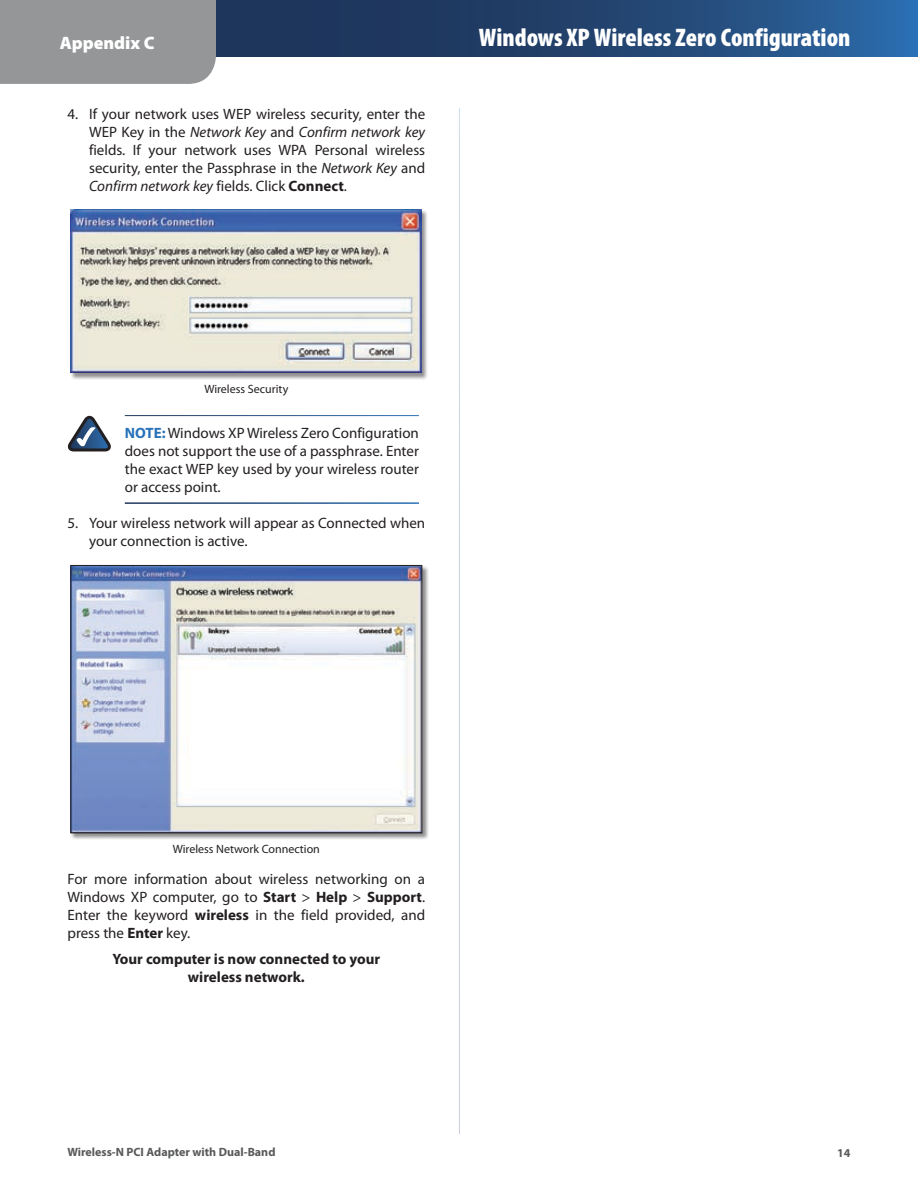
<style>
.page{position:relative;width:918px;height:1188px;background:#fff}
.page>*{position:absolute;margin:0;border:0;box-sizing:border-box;transform-origin:0 0}
.t1{font:900 condensed 25.5px "Myriad Pro";color:#fff}
.t2{font:900 18px "Myriad Pro";color:#fff}
.t3{font:15px/18px "Myriad Pro";color:#231f20;text-align:justify}
.t4{font:700 15px/18px "Myriad Pro";color:#231f20;text-align:center}
.t5{font:12px "Myriad Pro";color:#231f20}
.t6{font:700 12px "Myriad Pro";color:#58595b}
.s1{font-style:italic}
.s2{font-weight:700}
.s3{font-weight:700;color:#2972b9}
</style>
<div class="page">
<div style="left:0;top:0;width:216px;height:84px;background:#949698"></div>
<svg style="left:219px;top:3px;width:696px;height:51px;background:#224573"></svg>
<div style="left:71px;top:210px;width:358px;height:170px;background:#231f20;opacity:.5"></div>
<img style="left:71px;top:210px;width:351px;height:163px">
<svg style="left:68px;top:416px;width:43px;height:35px"></svg>
<div style="left:70px;top:565px;width:359px;height:275px;background:#231f20;opacity:.5"></div>
<img style="left:72px;top:567px;width:348px;height:264px">
<div style="left:70px;top:565px;width:352px;height:268px;border:1px solid #231f20"></div>
<p class="t2" style="left:60px;top:30px;width:96px">Appendix C</p>
<h1 class="t1" style="left:479px;top:21px;width:373px">Windows XP Wireless Zero Configuration</h1>
<p class="t3" style="left:89px;top:105px;width:338px;text-indent:-22px">4. If your network uses WEP wireless security, enter the WEP Key in the <span class="s1">Network Key</span> and <span class="s1">Confirm network key </span>fields. If your network uses WPA Personal wireless security, enter the Passphrase in the <span class="s1">Network Key</span> and <span class="s1">Confirm network key</span> fields. Click <span class="s2">Connect</span>.</p>
<p class="t5" style="left:204px;top:381px;width:85px">Wireless Security</p>
<p class="t3" style="left:125px;top:423px;width:296px"><span class="s3">NOTE:</span> Windows XP Wireless Zero Configuration does not support the use of a passphrase. Enter the exact WEP key used by your wireless router or access point.</p>
<p class="t3" style="left:89px;top:514px;width:338px;text-indent:-22px">5. Your wireless network will appear as Connected when your connection is active.</p>
<p class="t5" style="left:173px;top:841px;width:149px">Wireless Network Connection</p>
<p class="t3" style="left:68px;top:870px;width:359px">For more information about wireless networking on a Windows XP computer, go to <span class="s2">Start</span> &gt; <span class="s2">Help</span> &gt; <span class="s2">Support</span>.<br>Enter the keyword <span class="s2">wireless</span> in the field provided, and press the <span class="s2">Enter</span> key.</p>
<p class="t4" style="left:112px;top:950px;width:269px">Your computer is now connected to your wireless network.</p>
<p class="t6" style="left:68px;top:1144px;width:209px">Wireless-N PCI Adapter with Dual-Band</p>
<p class="t6" style="left:837px;top:1145px;width:15px">14</p>
</div>
